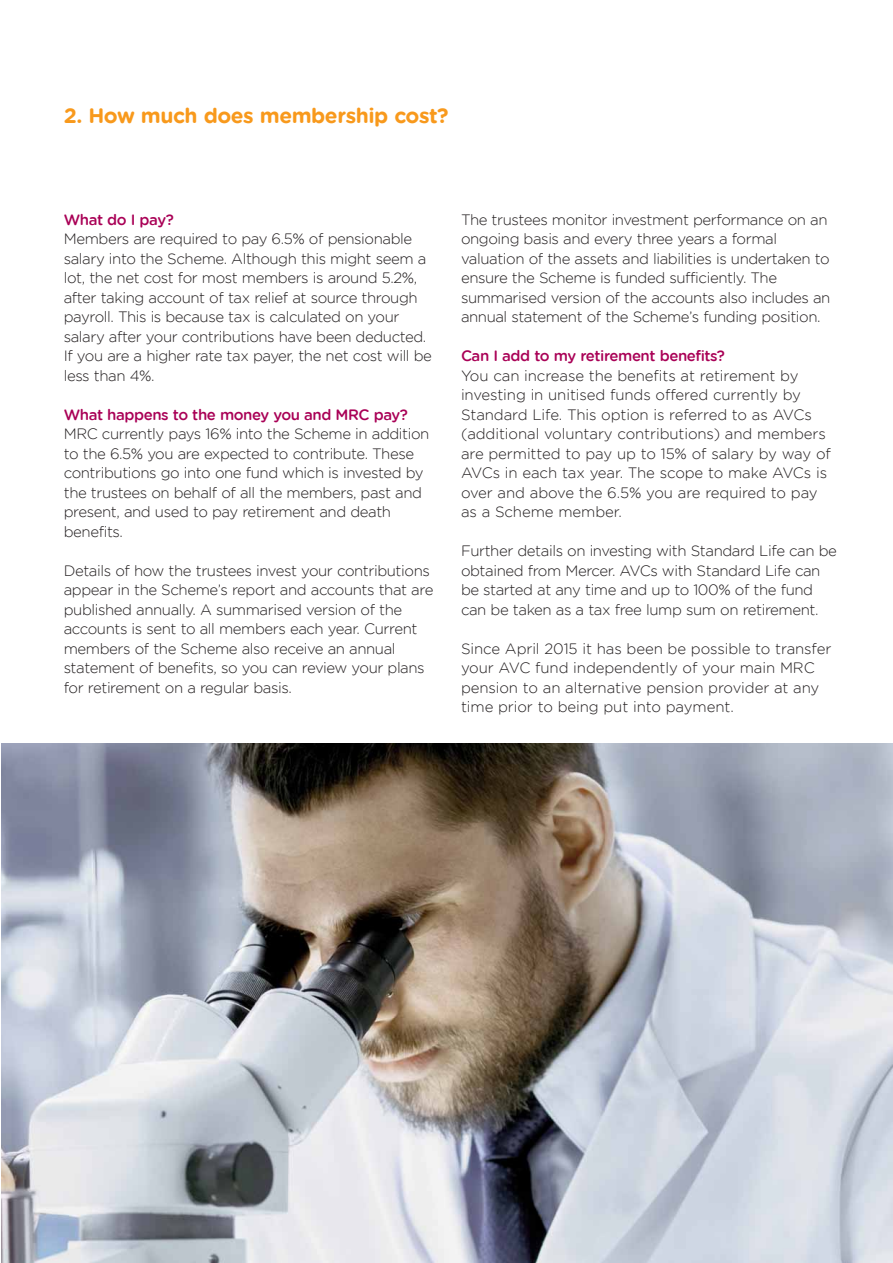
<style>
.page{position:relative;width:893px;height:1263px;background:#fff}
.page>*{position:absolute;margin:0;border:0;box-sizing:border-box;transform-origin:0 0}
.t1{font:700 21px "Gotham Rounded";letter-spacing:-.02em;color:#f8991c}
.t2{font:300 15px/19.5px "Gotham Rounded";letter-spacing:-.03em;color:#231f20}
.t3{font:300 15px/19.5px "Gotham Rounded";letter-spacing:-.005em;color:#231f20}
.t4{font:500 15px "Gotham Rounded";letter-spacing:-.03em;color:#a90056}
</style>
<div class="page">
<img style="left:1px;top:743px;width:892px;height:519px">
<h1 class="t1" style="left:64px;top:107px;width:386px">2. How much does membership cost?</h1>
<p class="t4" style="left:64px;top:213px;width:112px">What do I pay?</p>
<p class="t2" style="left:64px;top:230px;width:370px">Members are required to pay 6.5% of pensionable salary into the Scheme. Although this might seem a lot, the net cost for most members is around 5.2%, after taking account of tax relief at source through payroll. This is because tax is calculated on your salary after your contributions have been deducted.<br>If you are a higher rate tax payer, the net cost will be less than 4%.</p>
<p class="t4" style="left:64px;top:408px;width:346px">What happens to the money you and MRC pay?</p>
<p class="t2" style="left:64px;top:425px;width:367px">MRC currently pays 16% into the Scheme in addition to the 6.5% you are expected to contribute. These contributions go into one fund which is invested by the trustees on behalf of all the members, past and present, and used to pay retirement and death benefits.</p>
<p class="t2" style="left:64px;top:561px;width:371px">Details of how the trustees invest your contributions appear in the Scheme’s report and accounts that are published annually. A summarised version of the accounts is sent to all members each year. Current members of the Scheme also receive an annual statement of benefits, so you can review your plans for retirement on a regular basis.</p>
<p class="t2" style="left:461px;top:210px;width:371px">The trustees monitor investment performance on an ongoing basis and every three years a formal valuation of the assets and liabilities is undertaken to ensure the Scheme is funded sufficiently. The summarised version of the accounts also includes an annual statement of the Scheme’s funding position.</p>
<p class="t4" style="left:461px;top:350px;width:265px">Can I add to my retirement benefits?</p>
<p class="t3" style="left:461px;top:366px;width:371px">You can increase the benefits at retirement by investing in unitised funds offered currently by Standard Life. This option is referred to as AVCs (additional voluntary contributions) and members are permitted to pay up to 15% of salary by way of AVCs in each tax year. The scope to make AVCs is over and above the 6.5% you are required to pay as a Scheme member.</p>
<p class="t2" style="left:461px;top:542px;width:377px">Further details on investing with Standard Life can be obtained from Mercer. AVCs with Standard Life can be started at any time and up to 100% of the fund can be taken as a tax free lump sum on retirement.</p>
<p class="t3" style="left:461px;top:639px;width:372px">Since April 2015 it has been be possible to transfer your AVC fund independently of your main MRC pension to an alternative pension provider at any time prior to being put into payment.</p>
</div>
